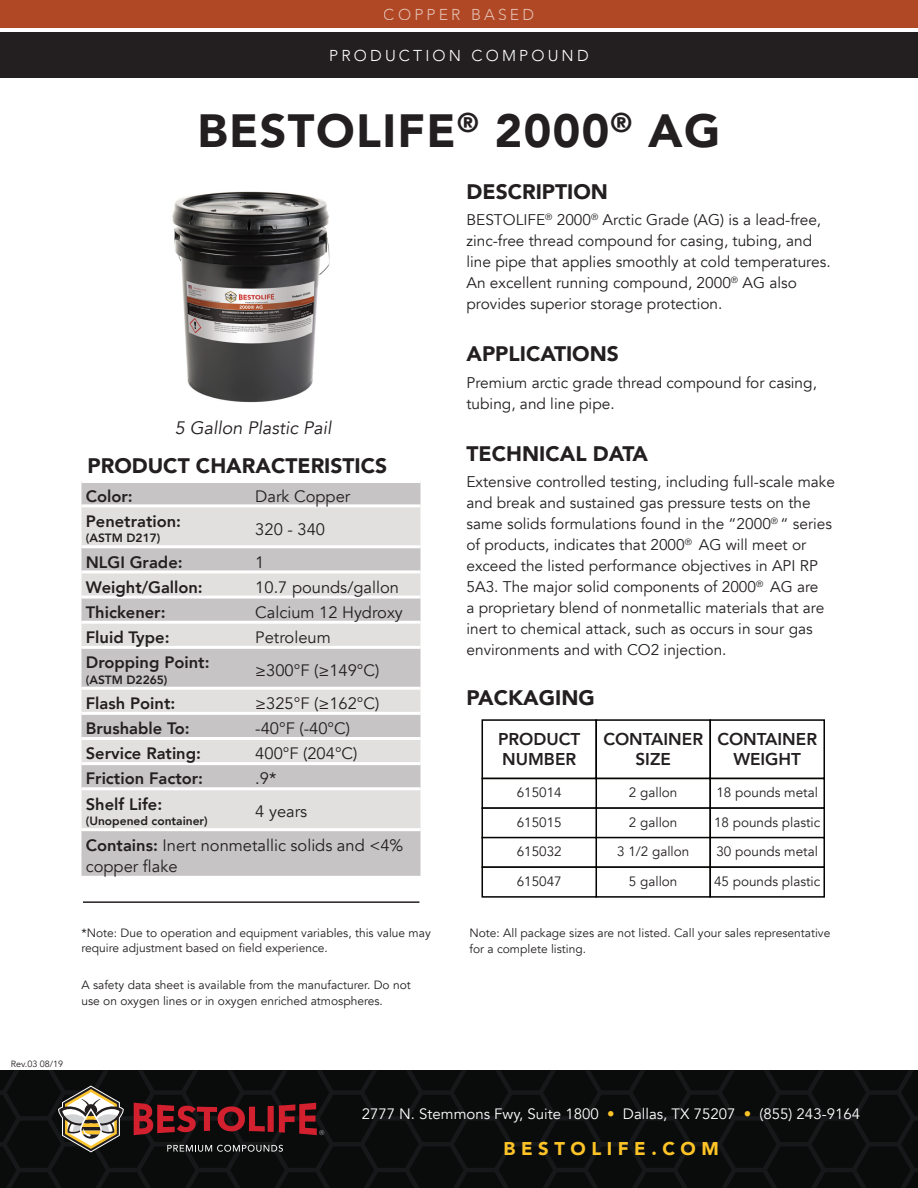
<style>
.page{position:relative;width:918px;height:1188px;background:#fff}
.page>*{position:absolute;margin:0;border:0;box-sizing:border-box;transform-origin:0 0}
.t1{font:900 46.5px "Avenir";letter-spacing:.03em;color:#231f20}
.t2{font:900 21px "Avenir";color:#231f20}
.t3{font:900 18.45px "Avenir";letter-spacing:.3em;color:#fec427}
.t4{font:italic 18px "Avenir";color:#231f20}
.t5{font:800 17.1px/19.5px "Avenir";color:#231f20;text-align:center}
.t6{font:16.5px/33px "Avenir";color:#231f20}
.t7{font:800 16.5px "Avenir";color:#231f20}
.t8{font:300 15.75px "Avenir";letter-spacing:.2em;color:#fff}
.t9{font:15.45px/21px "Avenir";color:#231f20}
.t10{font:15px "Avenir";color:#fff}
.t11{font:13.5px "Avenir";color:#231f20}
.t12{font:12px/15.8px "Avenir";color:#231f20}
.t13{font:800 12px "Avenir";color:#231f20}
.t14{font:9px "Avenir";color:#231f20}
.s1{font-weight:800}
.s2{color:#fec427}
</style>
<div class="page">
<svg style="left:0;top:1070px;width:918px;height:118px;background:#0b0d0d"></svg>
<svg style="left:167px;top:1145px;width:116px;height:7px"></svg>
<svg style="left:58px;top:1086px;width:66px;height:66px"></svg>
<svg style="left:134px;top:1103px;width:190px;height:32px;background:#63161c"></svg>
<img style="left:172px;top:191px;width:158px;height:212px">
<div style="left:0;top:0;width:918px;height:28px;background:#b04825"></div>
<div style="left:0;top:32px;width:918px;height:46px;background:#231f20"></div>
<div style="left:481px;top:719px;width:116px;height:60px;background:#fff;border:2px solid #040503"></div>
<div style="left:595px;top:719px;width:116px;height:60px;background:#fff;border:2px solid #040503"></div>
<div style="left:709px;top:719px;width:116px;height:60px;background:#fff;border:2px solid #040503"></div>
<div style="left:595px;top:778px;width:116px;height:31px;background:#fff;border:2px solid #040503"></div>
<div style="left:709px;top:778px;width:116px;height:31px;background:#fff;border:2px solid #040503"></div>
<div style="left:481px;top:778px;width:116px;height:31px;background:#fff;border:2px solid #040503"></div>
<div style="left:595px;top:807px;width:116px;height:32px;background:#fff;border:2px solid #040503"></div>
<div style="left:709px;top:807px;width:116px;height:32px;background:#fff;border:2px solid #040503"></div>
<div style="left:481px;top:807px;width:116px;height:32px;background:#fff;border:2px solid #040503"></div>
<div style="left:595px;top:837px;width:116px;height:31px;background:#fff;border:2px solid #040503"></div>
<div style="left:709px;top:837px;width:116px;height:31px;background:#fff;border:2px solid #040503"></div>
<div style="left:481px;top:837px;width:116px;height:31px;background:#fff;border:2px solid #040503"></div>
<div style="left:595px;top:866px;width:116px;height:32px;background:#fff;border:2px solid #040503"></div>
<div style="left:709px;top:866px;width:116px;height:32px;background:#fff;border:2px solid #040503"></div>
<div style="left:481px;top:866px;width:116px;height:32px;background:#fff;border:2px solid #040503"></div>
<div style="left:81px;top:483px;width:340px;height:393px;background:#c6c4c5"></div>
<svg style="left:81px;top:507px;width:340px;height:321px;background:#d5d4d4"></svg>
<hr style="left:81px;top:504px;width:170px;height:3px;background:#fff">
<hr style="left:251px;top:504px;width:170px;height:3px;background:#fff">
<hr style="left:81px;top:545px;width:170px;height:3px;background:#fff">
<hr style="left:251px;top:545px;width:170px;height:3px;background:#fff">
<hr style="left:81px;top:570px;width:170px;height:3px;background:#fff">
<hr style="left:251px;top:570px;width:170px;height:3px;background:#fff">
<hr style="left:81px;top:596px;width:170px;height:3px;background:#fff">
<hr style="left:251px;top:596px;width:170px;height:3px;background:#fff">
<hr style="left:81px;top:621px;width:170px;height:3px;background:#fff">
<hr style="left:251px;top:621px;width:170px;height:3px;background:#fff">
<hr style="left:81px;top:646px;width:170px;height:3px;background:#fff">
<hr style="left:251px;top:646px;width:170px;height:3px;background:#fff">
<hr style="left:81px;top:687px;width:170px;height:3px;background:#fff">
<hr style="left:251px;top:687px;width:170px;height:3px;background:#fff">
<hr style="left:81px;top:712px;width:170px;height:3px;background:#fff">
<hr style="left:251px;top:712px;width:170px;height:3px;background:#fff">
<hr style="left:81px;top:737px;width:170px;height:3px;background:#fff">
<hr style="left:251px;top:737px;width:170px;height:3px;background:#fff">
<hr style="left:81px;top:762px;width:170px;height:3px;background:#fff">
<hr style="left:251px;top:762px;width:170px;height:3px;background:#fff">
<hr style="left:81px;top:787px;width:170px;height:3px;background:#fff">
<hr style="left:251px;top:787px;width:170px;height:3px;background:#fff">
<hr style="left:81px;top:828px;width:170px;height:3px;background:#fff">
<hr style="left:251px;top:828px;width:170px;height:3px;background:#fff">
<hr style="left:83px;top:901px;width:336px;height:2px;background:#231f20">
<p class="t8" style="left:384px;top:5px;width:152px">COPPER BASED</p>
<p class="t8" style="left:329px;top:46px;width:261px">PRODUCTION COMPOUND</p>
<h1 class="t1" style="left:198px;top:91px;width:524px">BESTOLIFE<sup>®</sup> 2000<sup>®</sup> AG</h1>
<p class="t4" style="left:175px;top:417px;width:158px">5 Gallon Plastic Pail</p>
<h2 class="t2" style="left:87px;top:448px;width:301px">PRODUCT CHARACTERISTICS</h2>
<p class="t7" style="left:86px;top:483px;width:49px">Color:</p>
<p class="t6" style="left:255px;top:480px;width:97px">Dark Copper</p>
<p class="t7" style="left:86px;top:508px;width:97px">Penetration:</p>
<p class="t13" style="left:86px;top:529px;width:76px">(ASTM D217)</p>
<p class="t6" style="left:255px;top:513px;width:71px">320 - 340</p>
<p class="t7" style="left:86px;top:549px;width:98px">NLGI Grade:</p>
<p class="t6" style="left:255px;top:546px;width:11px">1</p>
<p class="t7" style="left:86px;top:574px;width:119px">Weight/Gallon:</p>
<p class="t6" style="left:255px;top:571px;width:145px">10.7 pounds/gallon</p>
<p class="t7" style="left:86px;top:599px;width:81px">Thickener:</p>
<p class="t6" style="left:255px;top:596px;width:149px">Calcium 12 Hydroxy</p>
<p class="t7" style="left:86px;top:624px;width:85px">Fluid Type:</p>
<p class="t6" style="left:255px;top:621px;width:77px">Petroleum</p>
<p class="t7" style="left:86px;top:650px;width:125px">Dropping Point:</p>
<p class="t13" style="left:86px;top:670px;width:83px">(ASTM D2265)</p>
<p class="t6" style="left:255px;top:654px;width:126px">≥300°F (≥149°C)</p>
<p class="t7" style="left:86px;top:690px;width:91px">Flash Point:</p>
<p class="t6" style="left:255px;top:687px;width:126px">≥325°F (≥162°C)</p>
<p class="t7" style="left:86px;top:716px;width:105px">Brushable To:</p>
<p class="t6" style="left:255px;top:712px;width:96px">-40°F (-40°C)</p>
<p class="t7" style="left:86px;top:741px;width:117px">Service Rating:</p>
<p class="t6" style="left:255px;top:737px;width:104px">400°F (204°C)</p>
<p class="t7" style="left:86px;top:766px;width:119px">Friction Factor:</p>
<p class="t6" style="left:255px;top:763px;width:23px">.9*</p>
<p class="t7" style="left:86px;top:791px;width:78px">Shelf Life:</p>
<p class="t13" style="left:86px;top:812px;width:123px">(Unopened container)</p>
<p class="t6" style="left:86px;top:796px;width:319px;text-indent:170px">4 years<br><span class="s1">Contains:</span> Inert nonmetallic solids and &lt;4%</p>
<p class="t6" style="left:86px;top:850px;width:93px">copper flake</p>
<p class="t12" style="left:81px;top:925px;width:351px">*Note: Due to operation and equipment variables, this value may require adjustment based on field experience.</p>
<p class="t12" style="left:81px;top:977px;width:331px">A safety data sheet is available from the manufacturer. Do not use on oxygen lines or in oxygen enriched atmospheres.</p>
<h2 class="t2" style="left:466px;top:173px;width:143px">DESCRIPTION</h2>
<p class="t9" style="left:466px;top:209px;width:366px">BESTOLIFE<sup>®</sup> 2000<sup>®</sup> Arctic Grade (AG) is a lead-free, zinc-free thread compound for casing, tubing, and line pipe that applies smoothly at cold temperatures.<br>An excellent running compound, 2000<sup>®</sup> AG also provides superior storage protection.</p>
<h2 class="t2" style="left:466px;top:336px;width:154px">APPLICATIONS</h2>
<p class="t9" style="left:466px;top:372px;width:352px">Premium arctic grade thread compound for casing, tubing, and line pipe.</p>
<h2 class="t2" style="left:466px;top:436px;width:183px">TECHNICAL DATA</h2>
<p class="t9" style="left:466px;top:472px;width:370px">Extensive controlled testing, including full-scale make and break and sustained gas pressure tests on the same solids formulations found in the “2000<sup>®</sup> “ series of products, indicates that 2000<sup>®</sup> AG will meet or exceed the listed performance objectives in API RP 5A3. The major solid components of 2000<sup>®</sup> AG are<br>a proprietary blend of nonmetallic materials that are inert to chemical attack, such as occurs in sour gas environments and with CO2 injection.</p>
<h2 class="t2" style="left:466px;top:679px;width:130px">PACKAGING</h2>
<p class="t5" style="left:498px;top:730px;width:84px;text-align:left">PRODUCT<br>NUMBER</p>
<p class="t11" style="left:517px;top:785px;width:47px">615014</p>
<p class="t11" style="left:629px;top:785px;width:50px">2 gallon</p>
<p class="t11" style="left:716px;top:785px;width:103px">18 pounds metal</p>
<p class="t11" style="left:517px;top:814px;width:47px">615015</p>
<p class="t11" style="left:629px;top:814px;width:50px">2 gallon</p>
<p class="t11" style="left:714px;top:814px;width:108px">18 pounds plastic</p>
<p class="t11" style="left:517px;top:844px;width:47px">615032</p>
<p class="t11" style="left:617px;top:844px;width:74px">3 1/2 gallon</p>
<p class="t11" style="left:716px;top:844px;width:103px">30 pounds metal</p>
<p class="t11" style="left:517px;top:873px;width:47px">615047</p>
<p class="t11" style="left:629px;top:873px;width:50px">5 gallon</p>
<p class="t11" style="left:714px;top:873px;width:108px">45 pounds plastic</p>
<p class="t5" style="left:603px;top:730px;width:101px">CONTAINER<br>SIZE</p>
<p class="t5" style="left:717px;top:730px;width:101px">CONTAINER<br>WEIGHT</p>
<p class="t12" style="left:470px;top:926px;width:362px">Note: All package sizes are not listed. Call your sales representative for a complete listing.</p>
<p class="t14" style="left:11px;top:1059px;width:54px">Rev.03 08/19</p>
<p class="t10" style="left:362px;top:1105px;width:500px">2777 N. Stemmons Fwy, Suite 1800 <span class="s2">•</span> Dallas, TX 75207 <span class="s2">•</span> (855) 243-9164</p>
<p class="t3" style="left:504px;top:1133px;width:217px">BESTOLIFE.COM</p>
</div>
